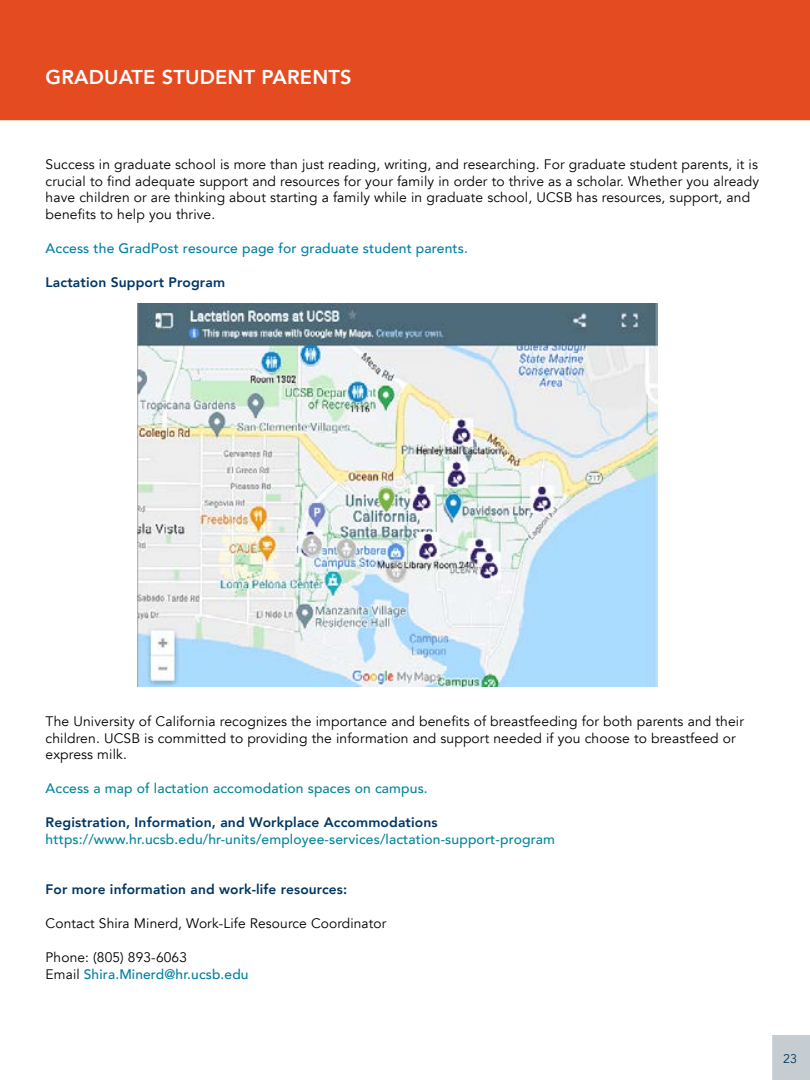
<style>
.page{position:relative;width:810px;height:1080px;background:#fff}
.page>*{position:absolute;margin:0;border:0;box-sizing:border-box;transform-origin:0 0}
.t1{font:800 20px "Avenir";letter-spacing:.01em;color:#fff}
.t2{font:13.75px/16.9px "Avenir";letter-spacing:.01em;color:#000}
.t3{font:500 13.75px "Avenir";letter-spacing:.01em;color:#04859b}
.t4{font:800 13.75px "Avenir";letter-spacing:.01em;color:#003764}
.t5{font:500 13.75px "Avenir";letter-spacing:.01em;color:#007fa4}
.t6{font:800 13.75px "Avenir";letter-spacing:.01em;color:#003660}
.t7{font:12.5px "Avenir";color:#003660}
.s1{font-weight:500;color:#007fa4}
</style>
<div class="page">
<div style="left:772px;top:1035px;width:38px;height:45px;background:#c6cdd1"></div>
<div style="left:0;top:0;width:810px;height:120px;background:#e54b21"></div>
<img style="left:137px;top:304px;width:521px;height:382px">
<h1 class="t1" style="left:46px;top:62px;width:308px">GRADUATE STUDENT PARENTS</h1>
<p class="t2" style="left:46px;top:156px;width:715px">Success in graduate school is more than just reading, writing, and researching. For graduate student parents, it is crucial to find adequate support and resources for your family in order to thrive as a scholar. Whether you already have children or are thinking about starting a family while in graduate school, UCSB has resources, support, and benefits to help you thrive.</p>
<p class="t5" style="left:46px;top:236px;width:424px">Access the GradPost resource page for graduate student parents.</p>
<p class="t4" style="left:46px;top:271px;width:181px">Lactation Support Program</p>
<p class="t2" style="left:46px;top:713px;width:700px">The University of California recognizes the importance and benefits of breastfeeding for both parents and their children. UCSB is committed to providing the information and support needed if you choose to breastfeed or express milk.</p>
<p class="t3" style="left:46px;top:776px;width:384px">Access a map of lactation accomodation spaces on campus.</p>
<p class="t4" style="left:46px;top:811px;width:394px">Registration, Information, and Workplace Accommodations</p>
<p class="t3" style="left:46px;top:827px;width:511px">https://www.hr.ucsb.edu/hr-units/employee-services/lactation-support-program</p>
<p class="t6" style="left:46px;top:879px;width:303px">For more information and work-life resources:</p>
<p class="t2" style="left:46px;top:915px;width:342px">Contact Shira Minerd, Work-Life Resource Coordinator</p>
<p class="t2" style="left:46px;top:949px;width:204px">Phone: (805) 893-6063<br>Email <span class="s1">Shira.Minerd@hr.ucsb.edu</span></p>
<p class="t7" style="left:783px;top:1051px;width:16px">23</p>
</div>
